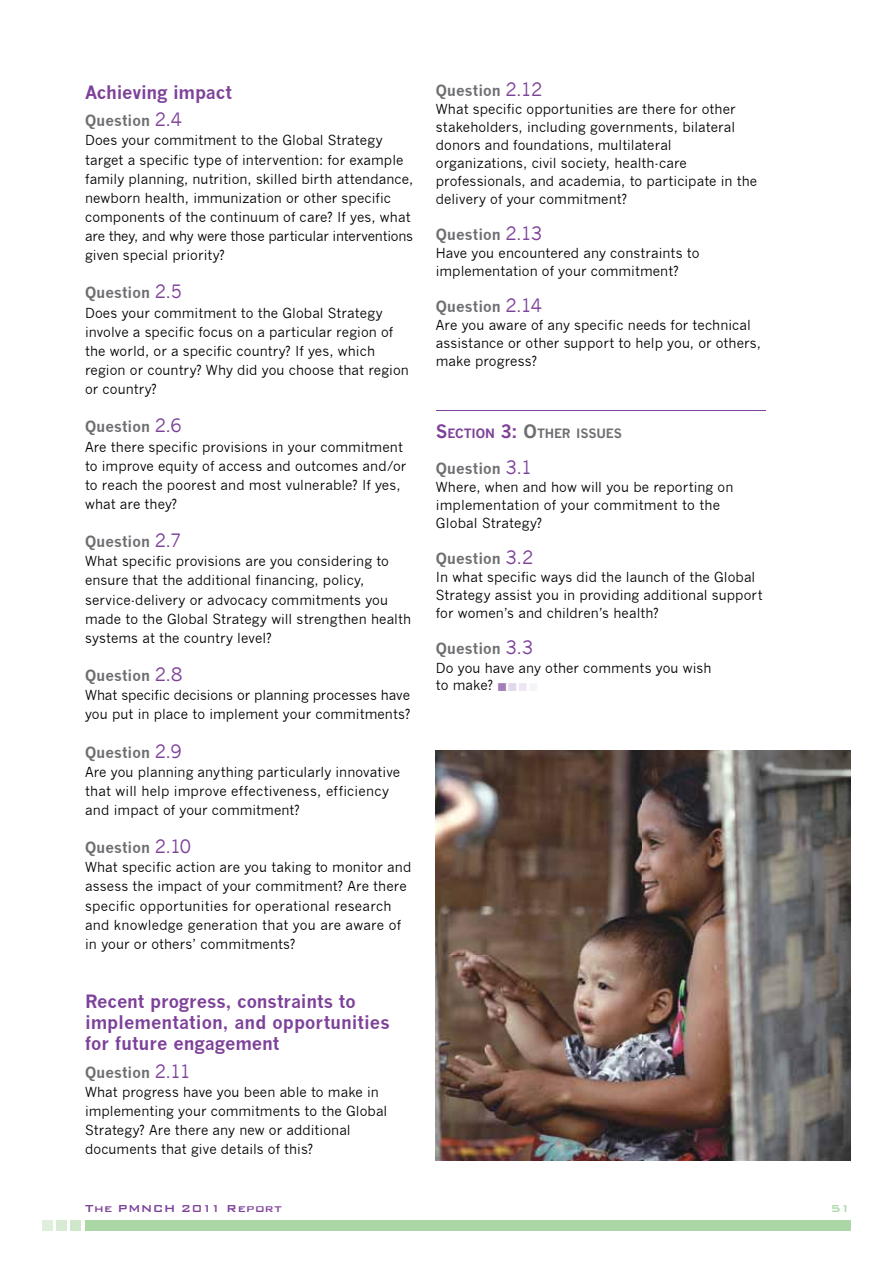
<style>
.page{position:relative;width:893px;height:1263px;background:#fff}
.page>*{position:absolute;margin:0;border:0;box-sizing:border-box;transform-origin:0 0}
.t1{font:700 18px/21px "News Gothic";letter-spacing:-.005em;color:#7d4199}
.t2{font:700 15px "News Gothic";letter-spacing:.005em;color:#6d6e71}
.t3{font:13.5px/19.2px "News Gothic";letter-spacing:.005em;color:#000}
.t4{font:500 13.5px "Bank Gothic";letter-spacing:.02em;color:#7d4199}
.t5{font:500 13.5px "Bank Gothic";color:#aad7a5}
.t6{font:700 12.6px "News Gothic";letter-spacing:-.01em;color:#6d6e71}
.s1{font-weight:400;font-size:18px;color:#7d4199}
.s2{font-size:18px;color:#7d4199}
.s3{color:#7d4199}
.s4{font-size:18px}
.s5{color:#a27eb9}
.s6{color:#e2d8eb}
.s7{color:#ede7f3}
.s8{color:#f6f4f9}
</style>
<div class="page">
<div style="left:85px;top:1220px;width:765px;height:11px;background:#aad7a5"></div>
<svg style="left:42px;top:1220px;width:25px;height:11px"></svg>
<div style="left:70px;top:1220px;width:11px;height:11px;background:#cfe7cb"></div>
<hr style="left:436px;top:410px;width:329px;height:1px;background:#7d4199">
<img style="left:435px;top:750px;width:415px;height:411px">
<h1 class="t1" style="left:85px;top:81px;width:149px">Achieving impact</h1>
<p class="t2" style="left:85px;top:112px;width:98px">Question <span class="s1">2.4</span></p>
<p class="t3" style="left:85px;top:131px;width:330px">Does your commitment to the Global Strategy target a specific type of intervention: for example family planning, nutrition, skilled birth attendance, newborn health, immunization or other specific components of the continuum of care? If yes, what are they, and why were those particular interventions given special priority?</p>
<p class="t2" style="left:85px;top:284px;width:99px">Question <span class="s1">2.5</span></p>
<p class="t3" style="left:85px;top:303px;width:325px">Does your commitment to the Global Strategy involve a specific focus on a particular region of the world, or a specific country? If yes, which region or country? Why did you choose that region or country?</p>
<p class="t2" style="left:85px;top:418px;width:98px">Question <span class="s1">2.6</span></p>
<p class="t3" style="left:85px;top:437px;width:323px">Are there specific provisions in your commitment to improve equity of access and outcomes and/or to reach the poorest and most vulnerable? If yes, what are they?</p>
<p class="t2" style="left:85px;top:532px;width:98px">Question <span class="s1">2.7</span></p>
<p class="t3" style="left:85px;top:552px;width:328px">What specific provisions are you considering to ensure that the additional financing, policy, service-delivery or advocacy commitments you made to the Global Strategy will strengthen health systems at the country level?</p>
<p class="t2" style="left:85px;top:666px;width:99px">Question <span class="s1">2.8</span></p>
<p class="t3" style="left:85px;top:686px;width:327px">What specific decisions or planning processes have you put in place to implement your commitments?</p>
<p class="t2" style="left:85px;top:743px;width:98px">Question <span class="s1">2.9</span></p>
<p class="t3" style="left:85px;top:762px;width:317px">Are you planning anything particularly innovative that will help improve effectiveness, efficiency and impact of your commitment?</p>
<p class="t2" style="left:85px;top:838px;width:108px">Question <span class="s1">2.10</span></p>
<p class="t3" style="left:85px;top:858px;width:328px">What specific action are you taking to monitor and assess the impact of your commitment? Are there specific opportunities for operational research and knowledge generation that you are aware of in your or others’ commitments?</p>
<h1 class="t1" style="left:85px;top:991px;width:306px">Recent progress, constraints to implementation, and opportunities for future engagement</h1>
<p class="t2" style="left:85px;top:1063px;width:107px">Question <span class="s1">2.11</span></p>
<p class="t3" style="left:85px;top:1082px;width:304px">What progress have you been able to make in implementing your commitments to the Global Strategy? Are there any new or additional documents that give details of this?</p>
<p class="t2" style="left:436px;top:82px;width:108px">Question <span class="s1">2.12</span></p>
<p class="t3" style="left:436px;top:101px;width:323px;line-height:18px">What specific opportunities are there for other stakeholders, including governments, bilateral donors and foundations, multilateral organizations, civil society, health-care professionals, and academia, to participate in the delivery of your commitment?</p>
<p class="t2" style="left:436px;top:226px;width:108px">Question <span class="s1">2.13</span></p>
<p class="t3" style="left:436px;top:245px;width:265px;line-height:18px">Have you encountered any constraints to implementation of your commitment?</p>
<p class="t2" style="left:436px;top:298px;width:108px">Question <span class="s1">2.14</span></p>
<p class="t3" style="left:436px;top:317px;width:327px;line-height:18px">Are you aware of any specific needs for technical assistance or other support to help you, or others, make progress?</p>
<p class="t6" style="left:436px;top:426px;width:188px"><span class="s2">S</span><span class="s3">ECTION</span> <span class="s2">3:</span> <span class="s4">O</span>THER ISSUES</p>
<p class="t2" style="left:436px;top:460px;width:98px">Question <span class="s1">3.1</span></p>
<p class="t3" style="left:436px;top:479px;width:299px;line-height:18px">Where, when and how will you be reporting on implementation of your commitment to the<br>Global Strategy?</p>
<p class="t2" style="left:436px;top:550px;width:99px">Question <span class="s1">3.2</span></p>
<p class="t3" style="left:436px;top:569px;width:328px;line-height:18px">In what specific ways did the launch of the Global<br>Strategy assist you in providing additional support for women’s and children’s health?</p>
<p class="t2" style="left:436px;top:640px;width:99px">Question <span class="s1">3.3</span></p>
<p class="t3" style="left:436px;top:659px;width:277px;line-height:18px">Do you have any other comments you wish to make? <span class="s5">■</span><span class="s6">■</span><span class="s7">■</span><span class="s8">■</span></p>
<p class="t4" style="left:85px;top:1198px;width:199px">The PMNCH 2011 Report</p>
<p class="t5" style="left:830px;top:1198px;width:22px">51</p>
</div>
